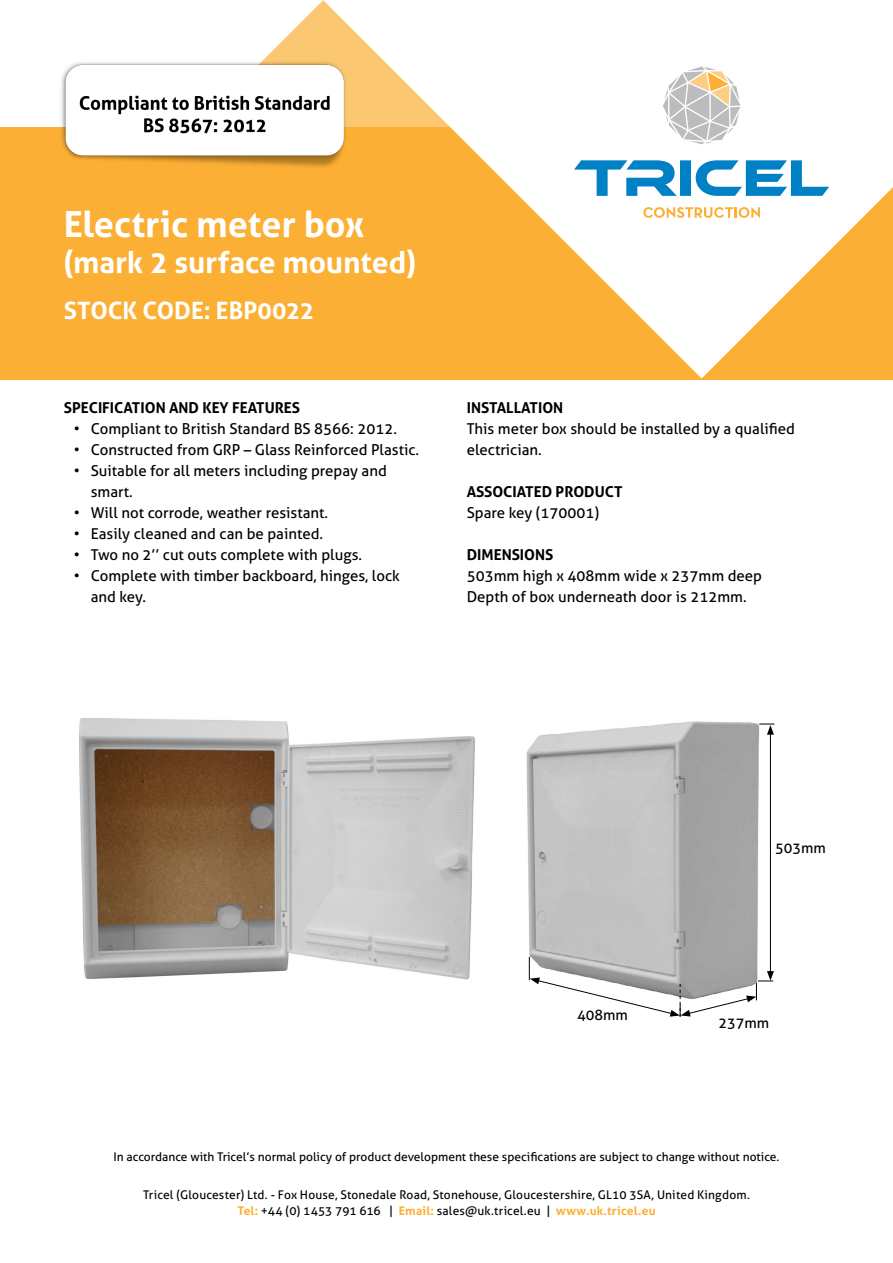
<style>
.page{position:relative;width:893px;height:1263px;background:#fff}
.page>*{position:absolute;margin:0;border:0;box-sizing:border-box;transform-origin:0 0}
.t1{font:700 36px "Aller";letter-spacing:-.005em;color:#fff}
.t2{font:700 30px "Aller";color:#fff}
.t3{font:700 24px "Aller";color:#fff}
.t4{font:15px/21px "Aller";color:#000}
.t5{font:700 15px "Aller";color:#000}
.t6{font:14.4px "Aller";color:#000}
.t7{font:12px/15.9px "Aller";color:#000;text-align:center}
.s1{font-weight:700;color:#fbaf34}
</style>
<div class="page">
<div style="left:0;top:128px;width:893px;height:252px;background:#fbaf34"></div>
<svg style="left:297px;top:0;width:26px;height:26px"></svg>
<svg style="left:323px;top:0;width:570px;height:378px;fill:#fff"></svg>
<svg style="left:643px;top:207px;width:117px;height:11px"></svg>
<svg style="left:663px;top:66px;width:77px;height:78px"></svg>
<svg style="left:574px;top:160px;width:255px;height:36px;background:#7cbee1"></svg>
<img style="left:40px;top:26px;width:329px;height:159px">
<img style="left:79px;top:718px;width:396px;height:262px">
<hr style="left:770px;top:732px;width:1px;height:241px;background:#000">
<img style="left:526px;top:721px;width:234px;height:259px">
<svg style="left:529px;top:957px;width:245px;height:60px"></svg>
<svg style="left:759px;top:724px;width:15px;height:11px"></svg>
<h1 class="t1" style="left:64px;top:202px;width:302px">Electric meter box</h1>
<h2 class="t2" style="left:64px;top:244px;width:354px">(mark 2 surface mounted)</h2>
<h3 class="t3" style="left:64px;top:296px;width:252px">STOCK CODE: EBP0022</h3>
<p class="t5" style="left:64px;top:398px;width:238px">SPECIFICATION AND KEY FEATURES</p>
<p class="t4" style="left:74px;top:418px;width:325px">• Compliant to British Standard BS 8566: 2012.</p>
<p class="t4" style="left:74px;top:439px;width:347px">• Constructed from GRP – Glass Reinforced Plastic.</p>
<p class="t4" style="left:91px;top:460px;width:298px;text-indent:-17px">• Suitable for all meters including prepay and smart.</p>
<p class="t4" style="left:74px;top:502px;width:256px">• Will not corrode, weather resistant.</p>
<p class="t4" style="left:74px;top:523px;width:251px">• Easily cleaned and can be painted.</p>
<p class="t4" style="left:74px;top:544px;width:290px">• Two no 2’’ cut outs complete with plugs.</p>
<p class="t4" style="left:91px;top:565px;width:311px;text-indent:-17px">• Complete with timber backboard, hinges, lock and key.</p>
<p class="t5" style="left:467px;top:398px;width:98px">INSTALLATION</p>
<p class="t4" style="left:467px;top:418px;width:330px">This meter box should be installed by a qualified electrician.</p>
<p class="t5" style="left:467px;top:482px;width:157px">ASSOCIATED PRODUCT</p>
<p class="t4" style="left:467px;top:502px;width:134px">Spare key (170001)</p>
<p class="t5" style="left:467px;top:545px;width:88px">DIMENSIONS</p>
<p class="t4" style="left:467px;top:565px;width:297px">503mm high x 408mm wide x 237mm deep<br>Depth of box underneath door is 212mm.</p>
<p class="t6" style="left:577px;top:1006px;width:52px">408mm</p>
<p class="t6" style="left:775px;top:839px;width:52px">503mm</p>
<p class="t6" style="left:718px;top:1014px;width:52px">237mm</p>
<p class="t7" style="left:114px;top:1148px;width:667px">In accordance with Tricel’s normal policy of product development these specifications are subject to change without notice.</p>
<p class="t7" style="left:143px;top:1187px;width:608px">Tricel (Gloucester) Ltd. - Fox House, Stonedale Road, Stonehouse, Gloucestershire, GL10 3SA, United Kingdom.<br><span class="s1">Tel:</span> +44 (0) 1453 791 616 | <span class="s1">Email:</span> sales@uk.tricel.eu | <span class="s1">www.uk.tricel.eu</span></p>
</div>
